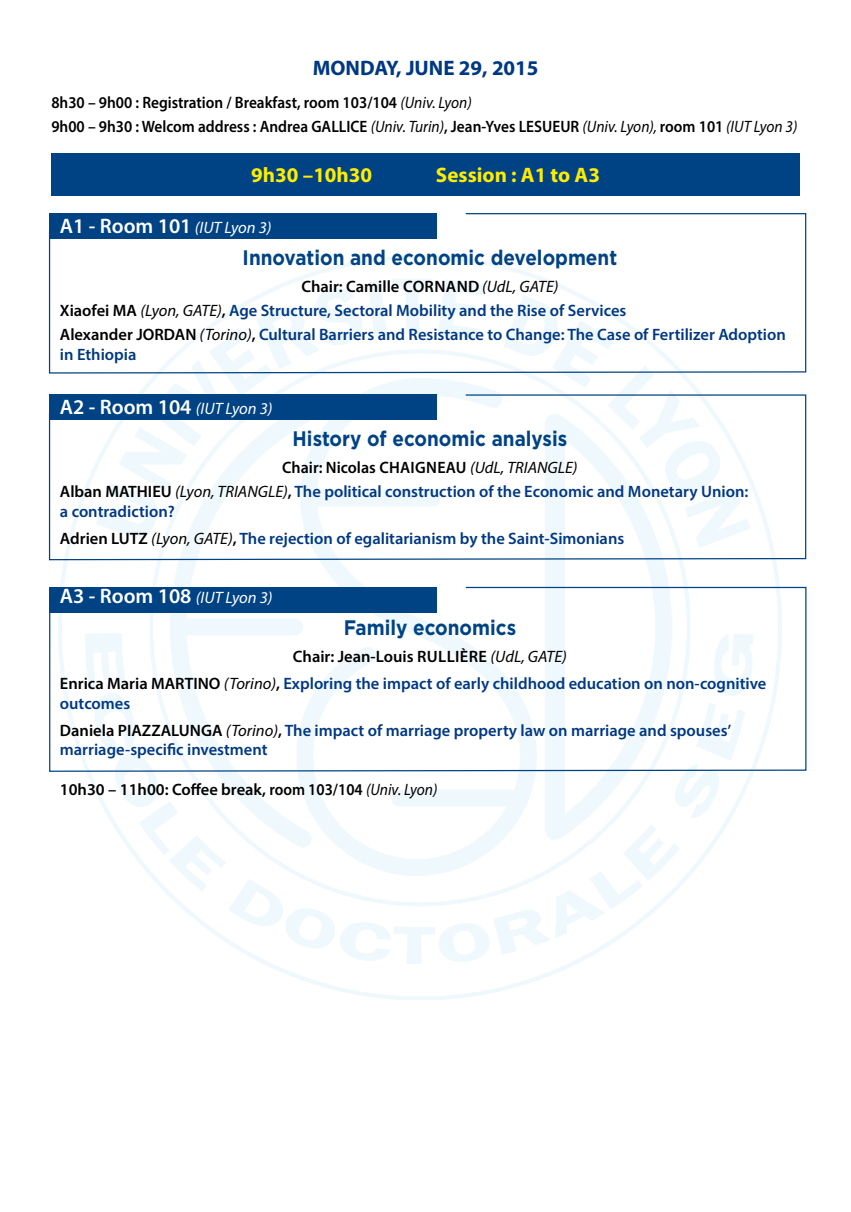
<style>
.page{position:relative;width:851px;height:1212px;background:#fff}
.page>*{position:absolute;margin:0;border:0;box-sizing:border-box;transform-origin:0 0}
.t1{font:700 21px "Gotham";letter-spacing:-.02em;color:#004384;scale:.9 1}
.t2{font:600 21px "Myriad Pro";color:#fff}
.t3{font:700 21px "Myriad Pro";color:#ffed00}
.t4{font:700 21px "Myriad Pro";color:#003882}
.t5{font:600 16.5px/24px "Myriad Pro";color:#003882}
.t6{font:600 16.5px/24px "Myriad Pro";color:#000;scale:.93 1}
.t7{font:600 16.5px "Myriad Pro";color:#000}
.s1{font-weight:400;font-style:italic}
.s2{font-weight:400;font-style:italic;font-size:16.5px}
.s3{color:#000}
.s4{font-weight:400;font-style:italic;color:#000}
</style>
<div class="page">
<svg style="left:48px;top:213px;width:758px;height:161px"></svg>
<div style="left:49px;top:213px;width:387px;height:25px;background:#004384"></div>
<svg style="left:48px;top:394px;width:758px;height:167px"></svg>
<div style="left:49px;top:394px;width:387px;height:26px;background:#004384"></div>
<svg style="left:49px;top:586px;width:758px;height:186px"></svg>
<div style="left:49px;top:587px;width:387px;height:25px;background:#004384"></div>
<div style="left:51px;top:153px;width:748px;height:43px;background:#004384"></div>
<p class="t4" style="left:312px;top:55px;width:227px">MONDAY, JUNE 29, 2015</p>
<p class="t6" style="left:51px;top:90px;width:803px">8h30 – 9h00 : Registration / Breakfast, room 103/104 <span class="s1">(Univ. Lyon)<br></span>9h00 – 9h30 : Welcom address : Andrea GALLICE <span class="s1">(Univ. Turin)</span>, Jean-Yves LESUEUR <span class="s1">(Univ. Lyon),</span> room 101 <span class="s1">(IUT Lyon 3)</span></p>
<p class="t3" style="left:251px;top:161px;width:122px">9h30 –10h30</p>
<p class="t3" style="left:436px;top:161px;width:165px">Session : A1 to A3</p>
<p class="t2" style="left:60px;top:213px;width:213px">A1 - Room 101 <span class="s2">(IUT Lyon 3)</span></p>
<p class="t1" style="left:242px;top:246px;width:417px">I nnovation and economic development</p>
<p class="t5" style="left:60px;top:274px;width:727px;text-indent:241px"><span class="s3">Chair: Camille Cornand</span> <span class="s4">(UdL, GATE)<br></span><span class="s3">Xiaofei MA</span> <span class="s4">(Lyon, GATE)</span><span class="s3">,</span> Age Structure, Sectoral Mobility and the Rise of Services<br><span class="s3">Alexander JORDAN</span> <span class="s4">(Torino)</span><span class="s3">,</span> Cultural Barriers and Resistance to Change: The Case of Fertilizer Adoption</p>
<p class="t5" style="left:60px;top:342px;width:78px">in Ethiopia</p>
<p class="t2" style="left:60px;top:393px;width:214px">A2 - Room 104 <span class="s2">(IUT Lyon 3)</span></p>
<p class="t1" style="left:292px;top:426px;width:306px">History of economic analysis</p>
<p class="t7" style="left:282px;top:457px;width:165px">Chair: Nicolas Chaig neau</p>
<p class="t5" style="left:60px;top:455px;width:689px;text-indent:410px"><span class="s4">(UdL, TRIANGLE)<br></span><span class="s3">Alban MATHIEU</span> <span class="s4">(Lyon, TRIANGLE)</span><span class="s3">,</span> The political construction of the Economic and Monetary Union:</p>
<p class="t5" style="left:60px;top:497px;width:566px;line-height:26.8px">a contradiction?<br><span class="s3">Adrien LUTZ</span> <span class="s4">(Lyon, GATE)</span><span class="s3">,</span> The rejection of egalitarianism by the Saint-Simonians</p>
<p class="t2" style="left:60px;top:582px;width:214px">A3 - Room 108 <span class="s2">(IUT Lyon 3)</span></p>
<p class="t1" style="left:343px;top:615px;width:193px">Family economics</p>
<p class="t7" style="left:293px;top:646px;width:143px">Chair: Jean-Louis Rulli</p>
<p class="t5" style="left:60px;top:643px;width:707px;line-height:26.8px;text-indent:400px"><span class="s3">ère</span> <span class="s4">(UdL, GATE)<br></span><span class="s3">Enrica Maria MARTINO</span> <span class="s4">(Torino)</span><span class="s3">,</span> Exploring the impact of early childhood education on non-cognitive</p>
<p class="t5" style="left:60px;top:689px;width:672px;line-height:26.8px">outcomes<br><span class="s3">Daniela PIAZZALUNGA</span> <span class="s4">(Torino)</span><span class="s3">,</span> The impact of marriage property law on marriage and spouses’</p>
<p class="t5" style="left:60px;top:737px;width:209px">marriage-specific investment</p>
<p class="t7" style="left:60px;top:779px;width:379px">10h30 – 11h00: Coffee break, room 103/104 <span class="s1">(Univ. Lyon)</span></p>
</div>
